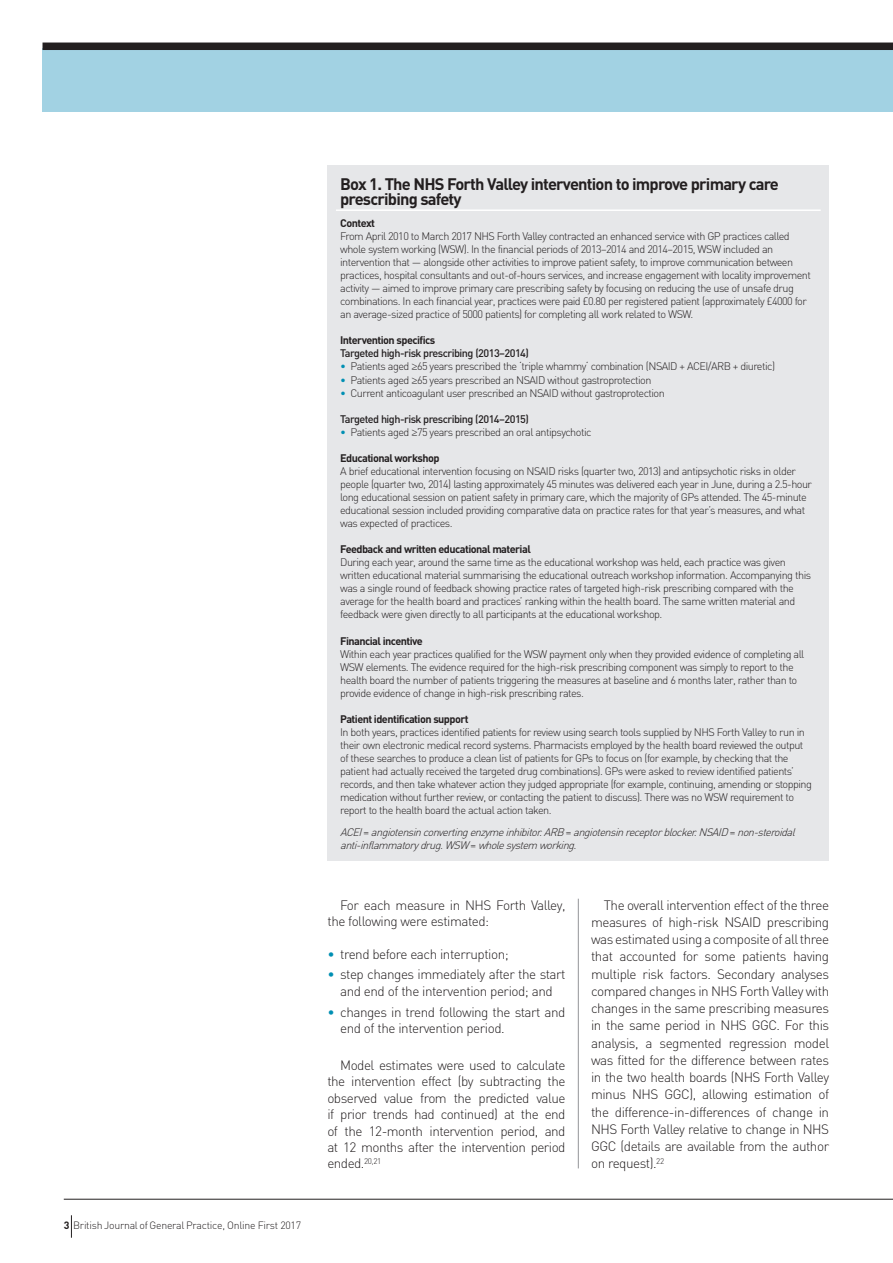
<style>
.page{position:relative;width:893px;height:1263px;background:#fff}
.page>*{position:absolute;margin:0;border:0;box-sizing:border-box;transform-origin:0 0}
.t1{font:700 16.5px/15px "DIN";letter-spacing:-.05em;color:#231f20}
.t2{font:300 13.5px/17.2px "DIN";letter-spacing:-.035em;color:#231f20}
.t3{font:300 10.8px/13px "DIN";letter-spacing:-.05em;color:#231f20}
.t4{font:italic 300 10.8px/13px "DIN";color:#231f20}
.t5{font:700 10.8px "DIN";letter-spacing:-.05em;color:#231f20}
.t6{font:500 10.8px "DIN";letter-spacing:-.05em;color:#231f20}
.t7{font:300 10.5px "DIN";letter-spacing:-.025em;color:#231f20}
.s1{font-weight:700}
.s2{color:#008fb3}
.s3{font-family:"Helvetica"}
.s4{font-style:normal}
</style>
<div class="page">
<div style="left:43px;top:48px;width:850px;height:64px;background:#a2d2e3"></div>
<div style="left:43px;top:43px;width:850px;height:7px;background:#231f20"></div>
<hr style="left:578px;top:899px;width:1px;height:269px;background:#939598">
<div style="left:327px;top:165px;width:502px;height:695px;background:#e6e7e9"></div>
<hr style="left:336px;top:209px;width:485px;height:2px;background:#fff">
<svg style="left:71px;top:1215px;width:1px;height:23px"></svg>
<hr style="left:64px;top:1199px;width:829px;height:1px;background:#231f20">
<p class="t7" style="left:64px;top:1219px;width:239px"><span class="s1">3</span> British Journal of General Practice, Online First 2017</p>
<h1 class="t1" style="left:340px;top:176px;width:440px">Box 1. The NHS Forth Valley intervention to improve primary care prescribing safety</h1>
<p class="t5" style="left:340px;top:216px;width:36px">Context</p>
<p class="t3" style="left:340px;top:229px;width:472px">From April 2010 to March 2017 NHS Forth Valley contracted an enhanced service with GP practices called whole system working (WSW). In the financial periods of 2013–2014 and 2014–2015, WSW included an intervention that — alongside other activities to improve patient safety, to improve communication between practices, hospital consultants and out-of-hours services, and increase engagement with locality improvement activity — aimed to improve primary care prescribing safety by focusing on reducing the use of unsafe drug combinations. In each financial year, practices were paid £0.80 per registered patient (approximately £4000 for an average-sized practice of 5000 patients) for completing all work related to WSW.</p>
<p class="t5" style="left:340px;top:333px;width:97px">Intervention specifics</p>
<p class="t6" style="left:340px;top:347px;width:190px">Targeted high-risk prescribing (2013–2014)</p>
<p class="t3" style="left:340px;top:360px;width:436px"><span class="s2">•</span> Patients aged <span class="s3">≥</span>65 years prescribed the ‘triple whammy‘ combination (NSAID + ACEI/ARB + diuretic)</p>
<p class="t3" style="left:340px;top:373px;width:313px"><span class="s2">•</span> Patients aged <span class="s3">≥</span>65 years prescribed an NSAID without gastroprotection</p>
<p class="t3" style="left:340px;top:386px;width:326px"><span class="s2">•</span> Current anticoagulant user prescribed an NSAID without gastroprotection</p>
<p class="t6" style="left:340px;top:412px;width:190px">Targeted high-risk prescribing (2014–2015)</p>
<p class="t3" style="left:340px;top:425px;width:253px"><span class="s2">•</span> Patients aged <span class="s3">≥</span>75 years prescribed an oral antipsychotic</p>
<p class="t5" style="left:340px;top:451px;width:101px">Educational workshop</p>
<p class="t3" style="left:340px;top:464px;width:473px">A brief educational intervention focusing on NSAID risks (quarter two, 2013) and antipsychotic risks in older people (quarter two, 2014) lasting approximately 45 minutes was delivered each year in June, during a 2.5-hour long educational session on patient safety in primary care, which the majority of GPs attended. The 45-minute educational session included providing comparative data on practice rates for that year’s measures, and what was expected of practices.</p>
<p class="t5" style="left:340px;top:542px;width:192px">Feedback and written educational material</p>
<p class="t3" style="left:340px;top:556px;width:472px">During each year, around the same time as the educational workshop was held, each practice was given written educational material summarising the educational outreach workshop information. Accompanying this was a single round of feedback showing practice rates of targeted high-risk prescribing compared with the average for the health board and practices’ ranking within the health board. The same written material and feedback were given directly to all participants at the educational workshop.</p>
<p class="t5" style="left:340px;top:634px;width:84px">Financial incentive</p>
<p class="t3" style="left:340px;top:647px;width:466px">Within each year practices qualified for the WSW payment only when they provided evidence of completing all WSW elements. The evidence required for the high-risk prescribing component was simply to report to the health board the number of patients triggering the measures at baseline and 6 months later, rather than to provide evidence of change in high-risk prescribing rates.</p>
<p class="t5" style="left:340px;top:712px;width:130px">Patient identification support</p>
<p class="t3" style="left:340px;top:725px;width:473px">In both years, practices identified patients for review using search tools supplied by NHS Forth Valley to run in their own electronic medical record systems. Pharmacists employed by the health board reviewed the output of these searches to produce a clean list of patients for GPs to focus on (for example, by checking that the patient had actually received the targeted drug combinations). GPs were asked to review identified patients’ records, and then take whatever action they judged appropriate (for example, continuing, amending or stopping medication without further review, or contacting the patient to discuss). There was no WSW requirement to report to the health board the actual action taken.</p>
<p class="t4" style="left:340px;top:825px;width:460px">ACEI <span class="s4">=</span> angiotensinconvertingenzymeinhibitor.ARB <span class="s4">=</span> angiotensinreceptorblocker.NSAID <span class="s4">=</span> non-steroidal anti-inflammatorydrug.WSW <span class="s4">=</span> wholesystem working.</p>
<p class="t2" style="left:327px;top:896px;width:240px;line-height:16.4px;text-indent:13px">For each measure in NHS Forth Valley, the following were estimated:</p>
<p class="t2" style="left:327px;top:945px;width:183px"><span class="s2">•</span> trend before each interruption;</p>
<p class="t2" style="left:327px;top:966px;width:240px;line-height:16.4px;text-align:center"><span class="s2">•</span> step changes immediately after the start and end of the intervention period; and</p>
<p class="t2" style="left:340px;top:1003px;width:227px;line-height:16.4px;text-indent:-13px"><span class="s2">•</span> changes in trend following the start and end of the intervention period.</p>
<p class="t2" style="left:327px;top:1057px;width:240px;line-height:16.4px;text-align:justify;text-indent:13px">Model estimates were used to calculate the intervention effect (by subtracting the observed value from the predicted value if prior trends had continued) at the end of the 12-month intervention period, and at 12 months after the intervention period ended.<sup>20,21</sup></p>
<p class="t2" style="left:591px;top:896px;width:240px;text-align:justify;text-indent:13px">The overall intervention effect of the three measures of high-risk NSAID prescribing was estimated using a composite of all three that accounted for some patients having multiple risk factors. Secondary analyses compared changes in NHS Forth Valley with changes in the same prescribing measures in the same period in NHS GGC. For this analysis, a segmented regression model was fitted for the difference between rates in the two health boards (NHS Forth Valley minus NHS GGC), allowing estimation of the difference-in-differences of change in NHS Forth Valley relative to change in NHS GGC (details are available from the author on request).<sup>22</sup></p>
</div>
